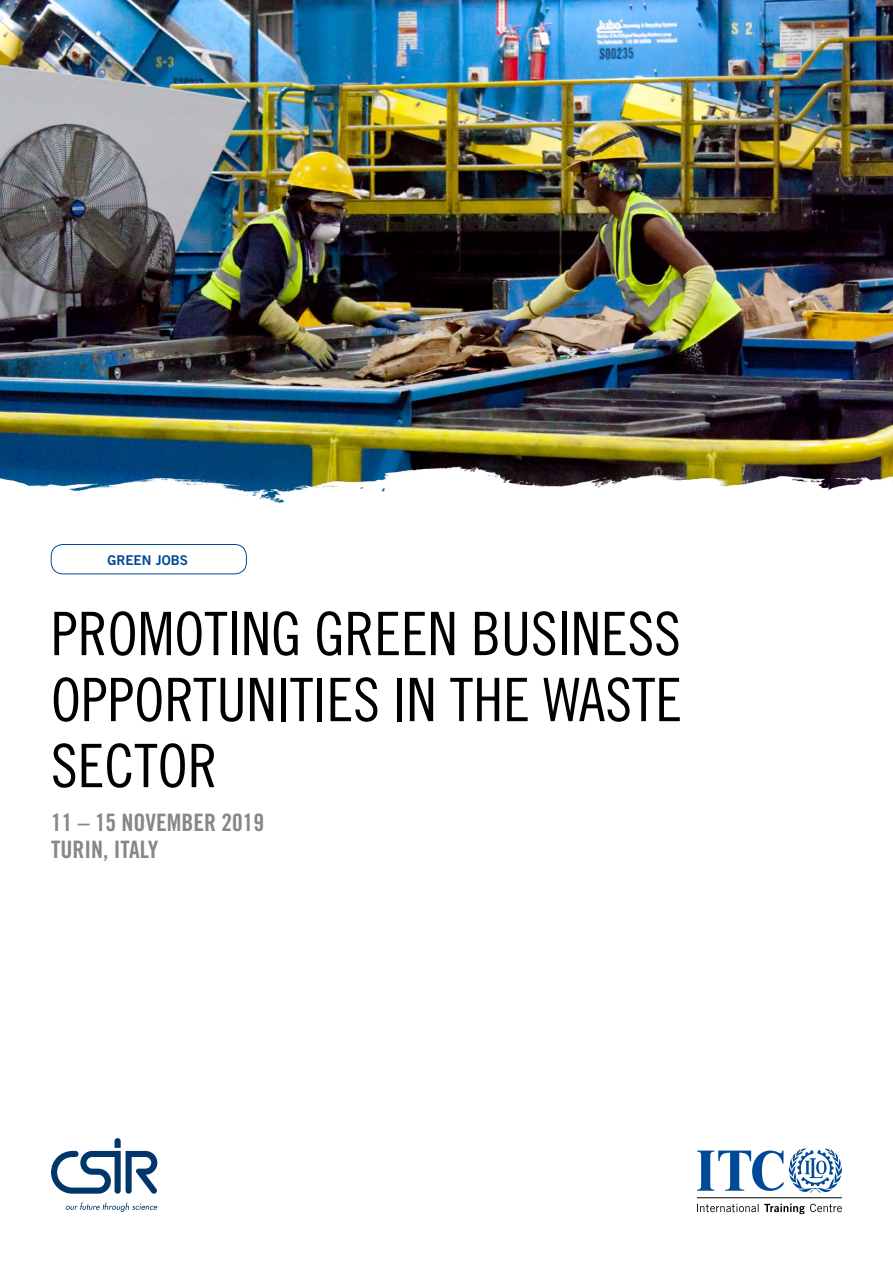
<style>
.page{position:relative;width:893px;height:1263px;background:#fff}
.page>*{position:absolute;margin:0;border:0;box-sizing:border-box;transform-origin:0 0}
.t1{font:60px/66px "Trade Gothic Cond Eighteen";color:#000;text-align:justify}
.t2{font:24px/27px "Trade Gothic Bold Cond Twenty";color:#878787}
.t3{font:13.5px "Trade Gothic Bold Two";color:#004996}
</style>
<div class="page">
<img style="left:0;top:0;width:893px;height:460px">
<img style="left:0;top:460px;width:893px;height:43px">
<svg style="left:697px;top:1148px;width:145px;height:45px"></svg>
<svg style="left:697px;top:1204px;width:145px;height:10px"></svg>
<hr style="left:697px;top:1197px;width:145px;height:1px;background:#000">
<div style="left:51px;top:544px;width:196px;height:30px;border:1px solid #004996;border-radius:12px"></div>
<svg style="left:51px;top:1138px;width:106px;height:56px"></svg>
<svg style="left:66px;top:1202px;width:91px;height:10px"></svg>
<p class="t3" style="left:107px;top:551px;width:82px">GREEN JOBS</p>
<p class="t1" style="left:51px;top:600px;width:632px">PROMOTING GREEN BUSINESS OPPORTUNITIES IN THE WASTE SECTOR</p>
<p class="t2" style="left:51px;top:809px;width:215px">11 – 15 NOVEMBER 2019<br>TURIN, ITALY</p>
</div>
